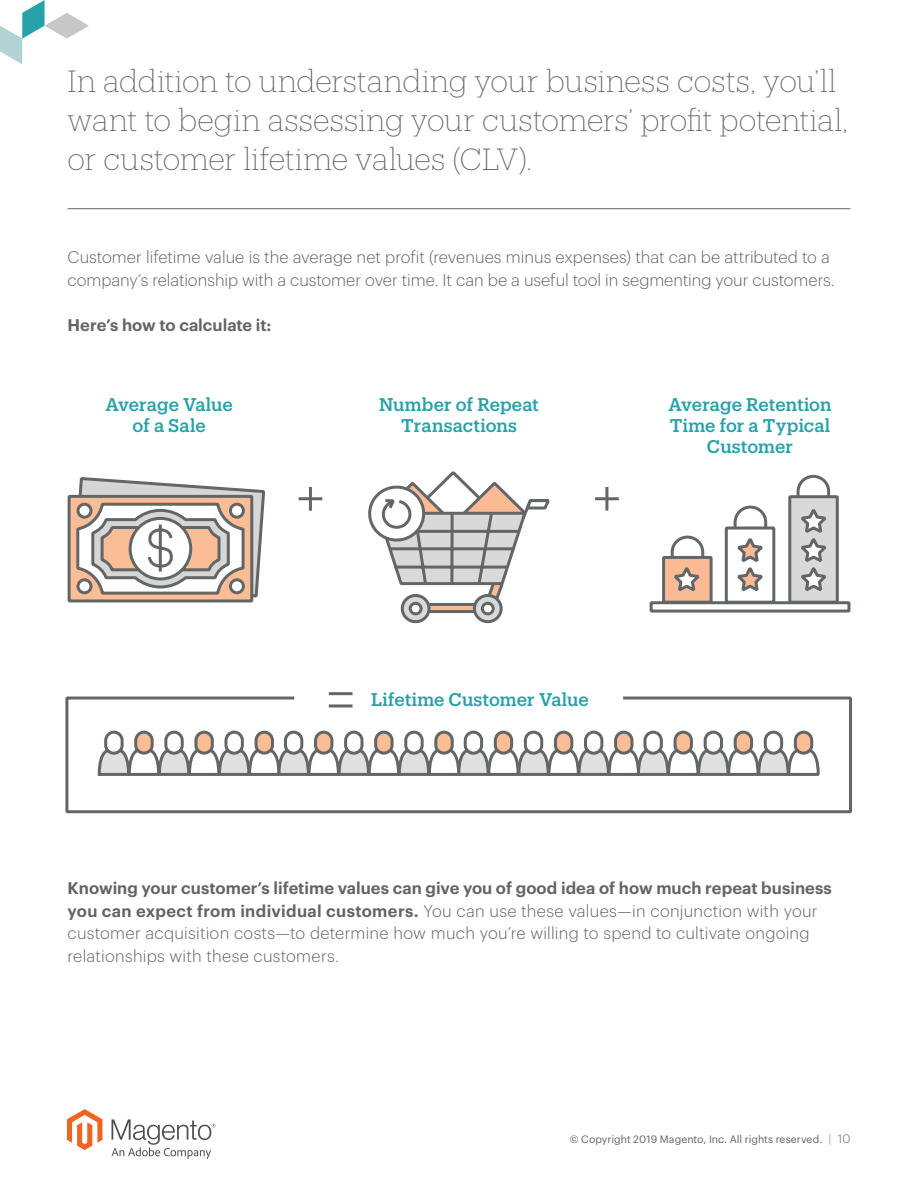
<style>
.page{position:relative;width:918px;height:1188px;background:#fff}
.page>*{position:absolute;margin:0;border:0;box-sizing:border-box;transform-origin:0 0}
.t1{font:200 30px/39px "Produkt";letter-spacing:-.005em;color:#636466}
.t2{font:500 18px/21px "Produkt";letter-spacing:.005em;color:#27a2a9;text-align:center}
.t3{font:300 16.5px/22.5px "Graphik";letter-spacing:.005em;color:#636466}
.t4{font:600 16.5px "Graphik";color:#636466}
.t5{font:10.5px "Graphik";letter-spacing:.005em;color:#636366}
.s1{font-weight:600}
.s2{font-weight:300;font-size:12px;color:#ee663d}
.s3{font-weight:300;font-size:12px;color:#636466}
</style>
<div class="page">
<svg style="left:0;top:0;width:89px;height:64px"></svg>
<hr style="left:299px;top:497px;width:23px;height:3px;background:#636666">
<hr style="left:309px;top:487px;width:3px;height:24px;background:#636666">
<hr style="left:329px;top:692px;width:24px;height:3px;background:#636666">
<hr style="left:595px;top:497px;width:24px;height:3px;background:#636666">
<hr style="left:605px;top:487px;width:3px;height:24px;background:#636666">
<svg style="left:68px;top:495px;width:185px;height:107px"></svg>
<svg style="left:71px;top:477px;width:195px;height:122px"></svg>
<svg style="left:473px;top:594px;width:30px;height:29px"></svg>
<svg style="left:401px;top:594px;width:30px;height:29px"></svg>
<svg style="left:368px;top:471px;width:182px;height:144px"></svg>
<div style="left:662px;top:556px;width:51px;height:48px;background:#faba94;border:3px solid #636666"></div>
<div style="left:725px;top:527px;width:50px;height:77px;background:#fff;border:3px solid #636666"></div>
<div style="left:650px;top:601px;width:200px;height:12px;background:#fff;border:3px solid #636666"></div>
<div style="left:788px;top:495px;width:51px;height:109px;background:#d9d9d9;border:3px solid #636666"></div>
<svg style="left:669px;top:474px;width:163px;height:121px"></svg>
<svg style="left:65px;top:695px;width:787px;height:119px"></svg>
<hr style="left:68px;top:208px;width:783px;height:1px;background:#636466">
<svg style="left:67px;top:1109px;width:35px;height:41px"></svg>
<svg style="left:112px;top:1119px;width:103px;height:40px"></svg>
<h1 class="t1" style="left:68px;top:60px;width:782px">In addition to understanding your business costs, you’ll want to begin assessing your customers’ profit potential, or customer lifetime values (CLV).</h1>
<p class="t3" style="left:68px;top:245px;width:769px">Customer lifetime value is the average net profit (revenues minus expenses) that can be attributed to a company’s relationship with a customer over time. It can be a useful tool in segmenting your customers.</p>
<p class="t4" style="left:68px;top:312px;width:205px">Here’s how to calculate it:</p>
<p class="t2" style="left:105px;top:393px;width:129px">Average Value of a Sale</p>
<p class="t2" style="left:379px;top:393px;width:162px">Number of Repeat<br>Transactions</p>
<p class="t2" style="left:669px;top:393px;width:165px">Average Retention<br>Time for a Typical<br>Customer</p>
<p class="t2" style="left:371px;top:688px;width:219px">Lifetime Customer Value</p>
<p class="t3" style="left:68px;top:876px;width:766px"><span class="s1">Knowing your customer’s lifetime values can give you of good idea of how much repeat business you can expect from individual customers.</span> You can use these values—in conjunction with your customer acquisition costs—to determine how much you’re willing to spend to cultivate ongoing relationships with these customers.</p>
<p class="t5" style="left:570px;top:1132px;width:282px">© Copyright 2019 Magento, Inc. All rights reserved. <span class="s2">|</span> <span class="s3">10</span></p>
</div>
